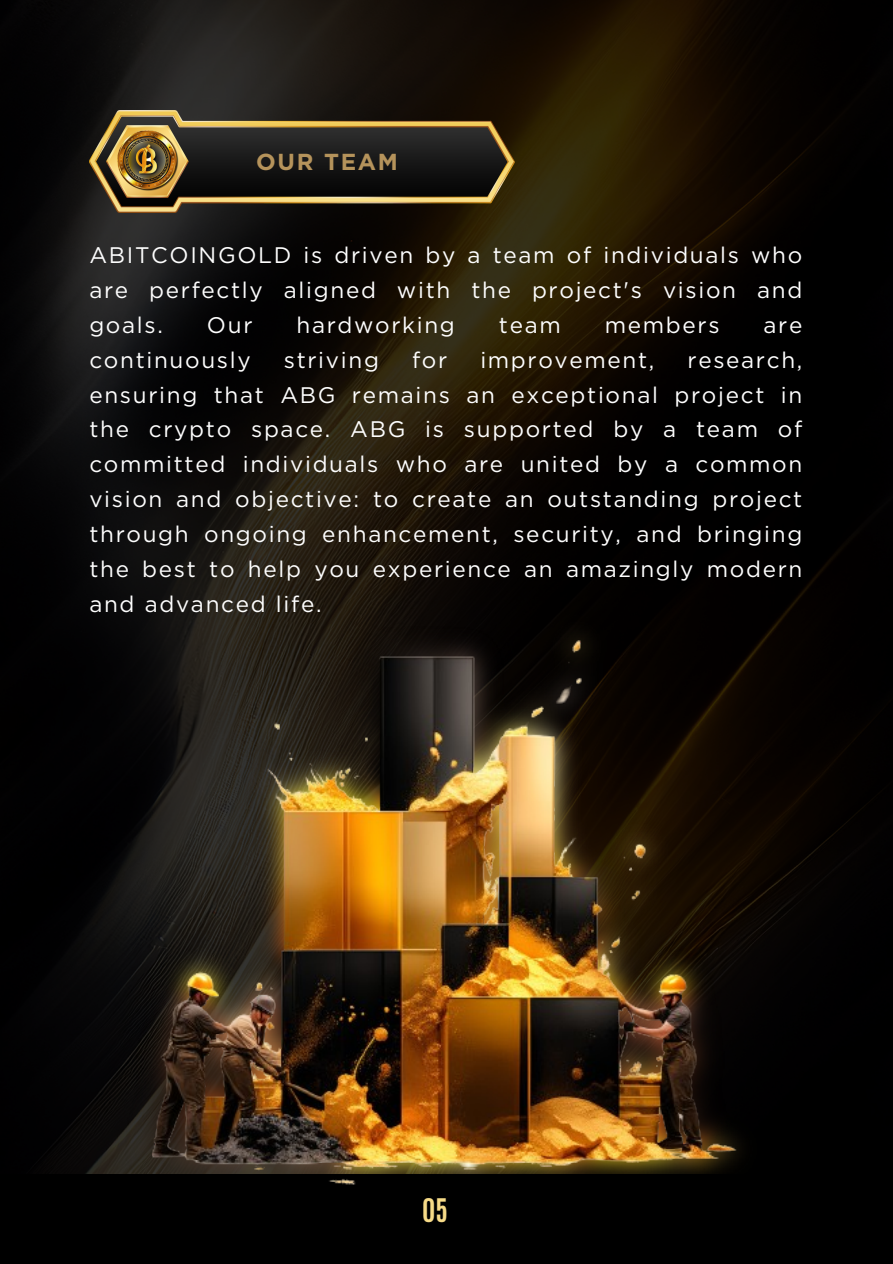
<style>
.page{position:relative;width:893px;height:1264px;background:#fff}
.page>*{position:absolute;margin:0;border:0;box-sizing:border-box;transform-origin:0 0}
.t1{font:700 27.15px "Antonio";color:#f7db88}
.t2{font:700 23.1px "Gotham";letter-spacing:.075em;color:#b5935b}
.t3{font:22.5px/34.8px "Gotham";letter-spacing:.075em;color:#fefefe;text-align:justify}
</style>
<div class="page">
<img style="left:0;top:0;width:892px;height:1174px">
<img style="left:89px;top:111px;width:426px;height:101px">
<img style="left:114px;top:124px;width:72px;height:72px">
<img style="left:97px;top:563px;width:676px;height:611px">
<div style="left:0;top:1174px;width:892px;height:89px;background:#000"></div>
<p class="t2" style="left:256px;top:148px;width:143px">OUR TEAM</p>
<p class="t3" style="left:89px;top:237px;width:714px">ABITCOINGOLD is driven by a team of individuals who are perfectly aligned with the project's vision and goals.</p>
<p class="t3" style="left:207px;top:307px;width:47px">Our</p>
<p class="t3" style="left:296px;top:307px;width:160px">hardworking</p>
<p class="t3" style="left:499px;top:307px;width:63px">team</p>
<p class="t3" style="left:604px;top:307px;width:116px">members</p>
<p class="t3" style="left:763px;top:307px;width:40px">are</p>
<p class="t3" style="left:89px;top:342px;width:163px">continuously</p>
<p class="t3" style="left:284px;top:342px;width:97px">striving</p>
<p class="t3" style="left:412px;top:342px;width:37px">for</p>
<p class="t3" style="left:480px;top:342px;width:176px">improvement,</p>
<p class="t3" style="left:89px;top:342px;width:714px;text-indent:598px">research, ensuring that ABG remains an exceptional project in the crypto space. ABG is supported by a team of committed individuals who are united by a common vision and objective: to create an outstanding project through ongoing enhancement, security, and bringing the best to help you experience an amazingly modern and advanced life.</p>
<p class="t1" style="left:422px;top:1190px;width:27px">05</p>
</div>
